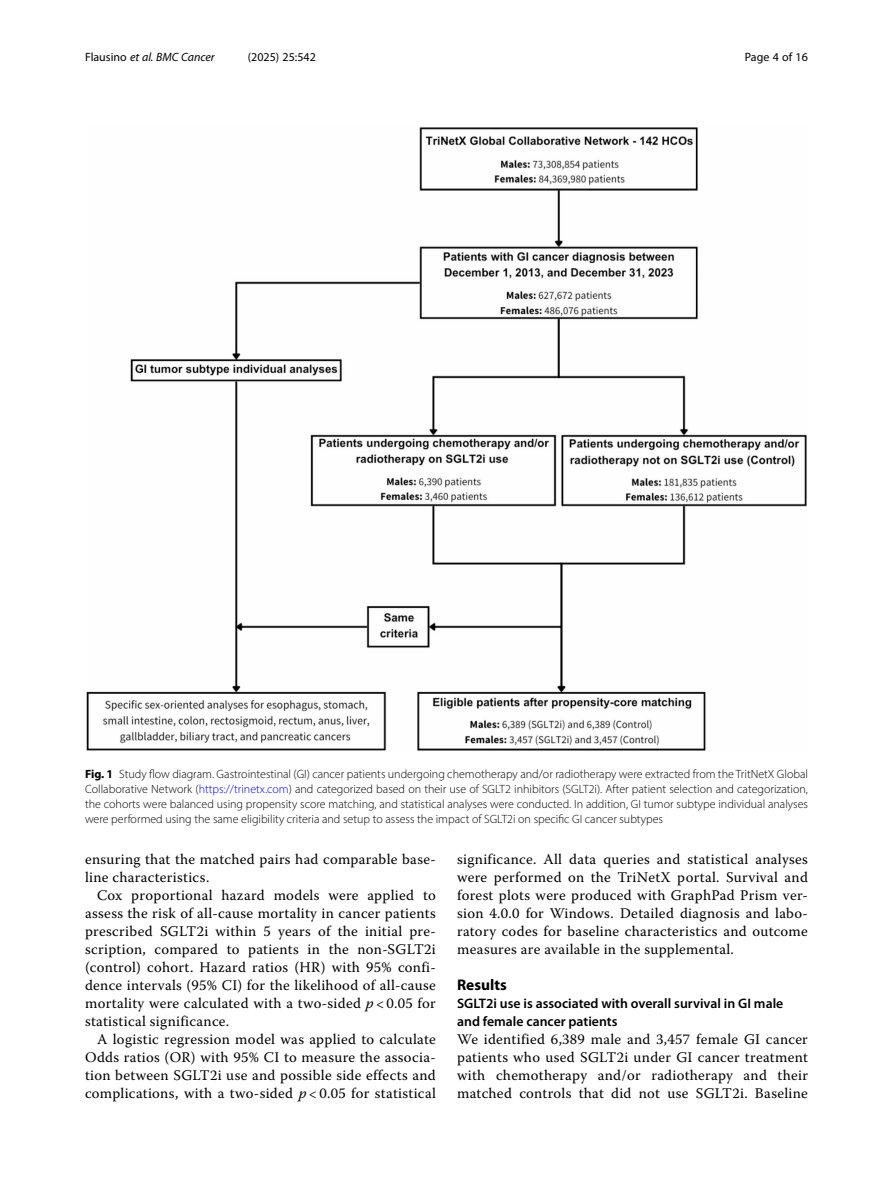
<style>
.page{position:relative;width:893px;height:1191px;background:#fff}
.page>*{position:absolute;margin:0;border:0;box-sizing:border-box;transform-origin:0 0}
.Head_1{font:700 15.45px "Myriad Pro";color:#000}
.Body_Text_Indent{font:14.7px/18px "Warnock Pro";letter-spacing:.02em;color:#000;text-align:justify}
.Body_Text{font:14.7px/18px "Warnock Pro";letter-spacing:.02em;color:#000;text-align:justify}
.Head_2_After_1{font:600 13.8px/18px "Myriad Pro";color:#000}
.Figure_Caption{font:300 12px/15px "Myriad Pro";color:#000;text-align:justify}
.t1{font:italic 12px "Myriad Pro";color:#000}
.t2{font:12px "Myriad Pro";color:#000}
.s1{font-style:normal}
.s2{font-weight:700}
.s3{color:#00f}
.s4{font-style:italic}
</style>
<div class="page">
<img style="left:86px;top:127px;width:721px;height:624px">
<p class="t1" style="left:85px;top:50px;width:131px"><span class="s1">Flausino</span> et al. BMC Cancer</p>
<p class="t2" style="left:248px;top:50px;width:70px">(2025) 25:542</p>
<p class="t2" style="left:745px;top:50px;width:65px">Page 4 of 16</p>
<p class="Figure_Caption" style="left:85px;top:766px;width:724px"><span class="s2">Fig. 1</span> Study flow diagram. Gastrointestinal (GI) cancer patients undergoing chemotherapy and/or radiotherapy were extracted from the TritNetX Global Collaborative Network (<span class="s3">https://trinetx.com</span>) and categorized based on their use of SGLT2 inhibitors (SGLT2i). After patient selection and categorization, the cohorts were balanced using propensity score matching, and statistical analyses were conducted. In addition, GI tumor subtype individual analyses were performed using the same eligibility criteria and setup to assess the impact of SGLT2i on specific GI cancer subtypes</p>
<p class="Body_Text_Indent" style="left:85px;top:850px;width:352px">ensuring that the matched pairs had comparable base&shy;line characteristics.</p>
<p class="Body_Text_Indent" style="left:85px;top:886px;width:352px;text-indent:12px">Cox proportional hazard models were applied to assess the risk of all-cause mortality in cancer patients prescribed SGLT2i within 5 years of the initial pre&shy;scription, compared to patients in the non-SGLT2i (control) cohort. Hazard ratios (HR) with 95% confi&shy;dence intervals (95% CI) for the likelihood of all-cause mortality were calculated with a two-sided <span class="s4">p</span> &lt; 0.05 for statistical significance.</p>
<p class="Body_Text_Indent" style="left:85px;top:1030px;width:352px;text-indent:12px">A logistic regression model was applied to calculate Odds ratios (OR) with 95% CI to measure the associa&shy;tion between SGLT2i use and possible side effects and complications, with a two-sided <span class="s4">p</span> &lt; 0.05 for statistical</p>
<p class="Body_Text_Indent" style="left:457px;top:850px;width:352px">significance. All data queries and statistical analyses were performed on the TriNetX portal. Survival and forest plots were produced with GraphPad Prism ver&shy;sion 4.0.0 for Windows. Detailed diagnosis and labo&shy;ratory codes for baseline characteristics and outcome measures are available in the supplemental.</p>
<p class="Head_1" style="left:457px;top:975px;width:51px">Results</p>
<p class="Head_2_After_1" style="left:457px;top:994px;width:328px">SGLT2i use is associated with overall survival in GI male and female cancer patients</p>
<p class="Body_Text" style="left:457px;top:1030px;width:352px">We identified 6,389 male and 3,457 female GI cancer patients who used SGLT2i under GI cancer treatment with chemotherapy and/or radiotherapy and their matched controls that did not use SGLT2i. Baseline</p>
</div>
